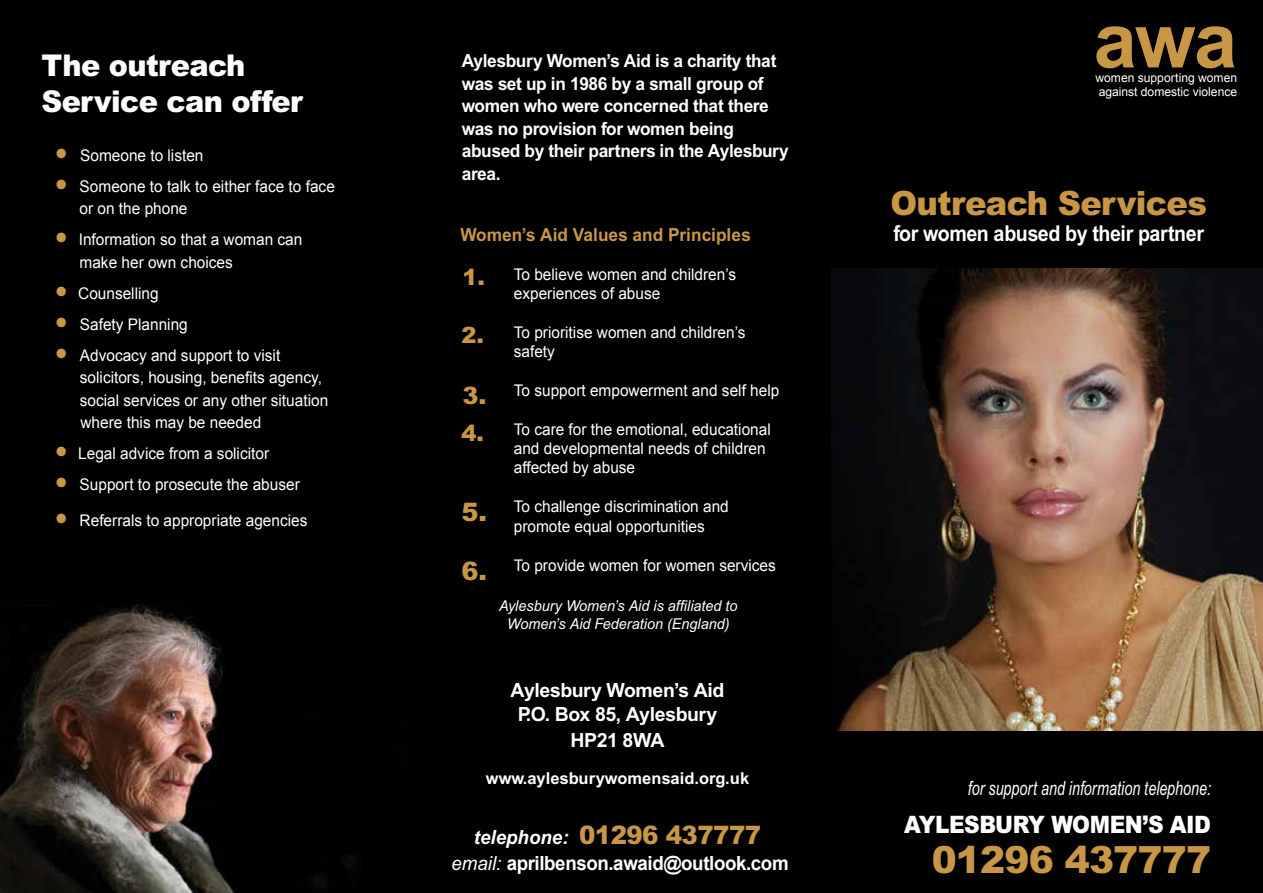
<style>
.page{position:relative;width:1263px;height:893px;background:#000}
.page>*{position:absolute;margin:0;border:0;box-sizing:border-box;transform-origin:0 0}
.t1{font:700 77.55px "Arial";color:#c89745}
.t2{font:900 37.5px "Arial";letter-spacing:-.02em;color:#c89745}
.t3{font:900 33.45px "Arial";letter-spacing:-.02em;color:#c89745;scale:.96 1}
.t4{font:900 30px/36px "Arial";letter-spacing:-.02em;color:#fff;scale:.96 1}
.t5{font:900 25.5px "Arial";letter-spacing:-.02em;color:#c89745;scale:.96 1}
.t6{font:900 25.5px "Arial";letter-spacing:-.02em;color:#c89745}
.t7{font:900 24px "Arial";letter-spacing:-.02em;color:#fff;scale:.9 1}
.t8{font:900 24px "Arial";color:#c89745}
.t9{font:900 22.5px "Arial";color:#c89745}
.t10{font:700 21.9px "Arial";letter-spacing:-.02em;color:#fff;scale:.9 1}
.t11{font:700 19.5px/23.4px "Arial";letter-spacing:-.02em;color:#fff;text-align:center}
.t12{font:700 19.5px "Arial";letter-spacing:-.02em;color:#fff;scale:.96 1}
.t13{font:italic 19.5px "Arial Narrow";color:#fff;scale:.9 1}
.t14{font:700 18px/22.5px "Arial";letter-spacing:-.02em;color:#fff;scale:.96 1}
.t15{font:700 18px "Arial";color:#c89745;scale:.96 1}
.t16{font:700 16.5px "Arial";color:#fff}
.t17{font:16.05px/22.5px "Arial";color:#fff;scale:.96 1}
.t18{font:italic 15px/18px "Arial";color:#fff;text-align:center;scale:.96 1}
.t19{font:12.3px/14.7px "Arial";color:#fff}
.s1{font-weight:900;font-size:30px;color:#c89745}
.s2{font-weight:700;font-style:italic;font-size:19.5px;color:#fff}
.s3{font-weight:400;font-style:italic}
</style>
<div class="page">
<img style="left:831px;top:269px;width:432px;height:462px">
<img style="left:0;top:604px;width:354px;height:289px">
<h3 class="t4" style="left:41px;top:46px;width:274px">The outreach<br>Service can offer</h3>
<p class="t17" style="left:54px;top:144px;width:157px"><span class="s1">•</span> Someone to listen</p>
<p class="t17" style="left:80px;top:175px;width:267px;text-indent:-25px"><span class="s1">•</span> Someone to talk to either face to face or on the phone</p>
<p class="t17" style="left:80px;top:228px;width:234px;text-indent:-25px"><span class="s1">•</span> Information so that a woman can make her own choices</p>
<p class="t17" style="left:54px;top:282px;width:110px"><span class="s1">•</span> Counselling</p>
<p class="t17" style="left:54px;top:313px;width:141px"><span class="s1">•</span> Safety Planning</p>
<p class="t17" style="left:80px;top:344px;width:260px;text-indent:-26px"><span class="s1">•</span> Advocacy and support to visit solicitors, housing, benefits agency, social services or any other situation where this may be needed</p>
<p class="t17" style="left:54px;top:442px;width:225px"><span class="s1">•</span> Legal advice from a solicitor</p>
<p class="t17" style="left:54px;top:473px;width:257px"><span class="s1">•</span> Support to prosecute the abuser</p>
<p class="t17" style="left:54px;top:509px;width:265px"><span class="s1">•</span> Referrals to appropriate agencies</p>
<p class="t14" style="left:462px;top:50px;width:342px">Aylesbury Women’s Aid is a charity that was set up in 1986 by a small group of women who were concerned that there was no provision for women being abused by their partners in the Aylesbury area.</p>
<p class="t15" style="left:460px;top:224px;width:304px">Women’s Aid Values and Principles</p>
<h3 class="t9" style="left:462px;top:263px;width:24px">1.</h3>
<h3 class="t9" style="left:461px;top:321px;width:24px">2.</h3>
<h3 class="t8" style="left:462px;top:380px;width:25px">3.</h3>
<h3 class="t9" style="left:461px;top:419px;width:24px">4.</h3>
<h3 class="t6" style="left:461px;top:495px;width:27px">5.</h3>
<h3 class="t6" style="left:461px;top:555px;width:27px">6.</h3>
<p class="t17" style="left:514px;top:265px;width:233px;line-height:19.2px">To believe women and children’s experiences of abuse</p>
<p class="t17" style="left:514px;top:323px;width:243px;line-height:19.2px">To prioritise women and children’s safety</p>
<p class="t17" style="left:514px;top:380px;width:278px">To support empowerment and self help</p>
<p class="t17" style="left:514px;top:420px;width:269px;line-height:19.2px">To care for the emotional, educational and developmental needs of children affected by abuse</p>
<p class="t17" style="left:514px;top:497px;width:225px;line-height:19.2px">To challenge discrimination and promote equal opportunities</p>
<p class="t17" style="left:514px;top:554px;width:274px">To provide women for women services</p>
<p class="t18" style="left:499px;top:597px;width:250px">Aylesbury Women’s Aid is affiliated to<br>Women’s Aid Federation (England)</p>
<p class="t11" style="left:511px;top:679px;width:215px">Aylesbury Women’s Aid<br>P.O. Box 85, Aylesbury</p>
<p class="t11" style="left:570px;top:728px;width:96px">HP21 8WA</p>
<p class="t16" style="left:486px;top:769px;width:265px">www.aylesburywomensaid.org.uk</p>
<h3 class="t5" style="left:474px;top:819px;width:301px"><span class="s2">telephone:</span> 01296 437777</h3>
<p class="t12" style="left:451px;top:850px;width:353px"><span class="s3">email:</span> aprilbenson.awaid@outlook.com</p>
<h1 class="t1" style="left:1093px;top:-5px;width:145px">awa</h1>
<p class="t19" style="left:1095px;top:70px;width:143px">women supporting women against domestic violence</p>
<h3 class="t3" style="left:890px;top:182px;width:331px">Outreach Services</h3>
<h3 class="t10" style="left:893px;top:221px;width:347px">for women abused by their partner</h3>
<p class="t13" style="left:968px;top:777px;width:272px">for support and information telephone:</p>
<h3 class="t7" style="left:904px;top:809px;width:342px">AYLESBURY WOMEN’S AID</h3>
<h2 class="t2" style="left:932px;top:836px;width:281px">01296 437777</h2>
</div>
